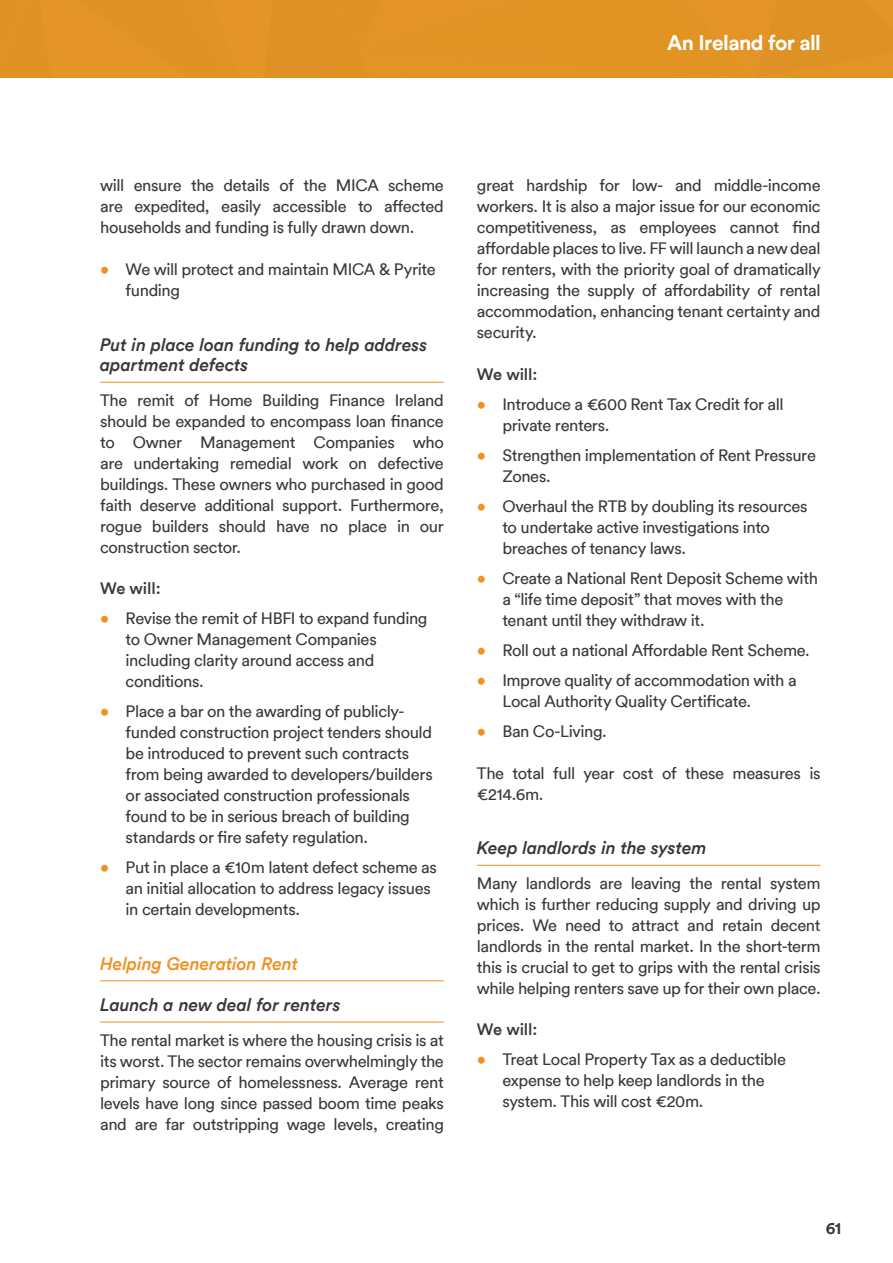
<style>
.page{position:relative;width:893px;height:1263px;background:#fff}
.page>*{position:absolute;margin:0;border:0;box-sizing:border-box;transform-origin:0 0}
.t1{font:700 21px "Circular Pro TT";letter-spacing:-.025em;color:#fff}
.Orange_-_Inline_Subt{font:italic 500 18px/20.2px "Circular Pro TT";letter-spacing:-.01em;color:#39393c}
.Orange_-_Inline_Subt-2{font:italic 500 18px "Circular Pro TT";letter-spacing:-.01em;color:#f09121}
.t2{font:16.5px/21px "Circular Pro TT";letter-spacing:-.025em;color:#39393c}
.Inline_Subtitle_-_H4{font:500 16.5px "Circular Pro TT";letter-spacing:-.005em;color:#39393c}
.t3{font:700 16.5px "Circular Pro TT";color:#39393c}
.s1{color:#f09121}
</style>
<div class="page">
<hr style="left:100px;top:382px;width:344px;height:1px;background:#f09121">
<hr style="left:100px;top:980px;width:344px;height:1px;background:#f09121">
<hr style="left:100px;top:1022px;width:344px;height:1px;background:#f09121">
<hr style="left:477px;top:865px;width:344px;height:1px;background:#f09121">
<div style="left:0;top:0;width:893px;height:77px;background:#e19324"></div>
<p class="t1" style="left:667px;top:28px;width:155px">An Ireland for all</p>
<p class="t2" style="left:100px;top:174px;width:345px;text-align:justify">will ensure the details of the MICA scheme are expedited, easily accessible to affected households and funding is fully drawn down.</p>
<p class="t2" style="left:126px;top:258px;width:312px;text-indent:-26px"><span class="s1">•</span> We will protect and maintain MICA &amp; Pyrite funding</p>
<p class="Orange_-_Inline_Subt" style="left:100px;top:334px;width:329px">Put in place loan funding to help address apartment defects</p>
<p class="t2" style="left:100px;top:389px;width:345px;text-align:justify">The remit of Home Building Finance Ireland should be expanded to encompass loan finance to Owner Management Companies who are undertaking remedial work on defective buildings. These owners who purchased in good faith deserve additional support. Furthermore, rogue builders should have no place in our construction sector.</p>
<p class="Inline_Subtitle_-_H4" style="left:100px;top:577px;width:62px">We will:</p>
<p class="t2" style="left:126px;top:607px;width:303px;text-indent:-26px"><span class="s1">•</span> Revise the remit of HBFI to expand funding to Owner Management Companies including clarity around access and conditions.</p>
<p class="t2" style="left:126px;top:700px;width:309px;text-indent:-26px"><span class="s1">•</span> Place a bar on the awarding of publicly&shy;funded construction project tenders should be introduced to prevent such contracts from being awarded to developers/builders or associated construction professionals found to be in serious breach of building standards or fire safety regulation.</p>
<p class="t2" style="left:126px;top:856px;width:313px;text-indent:-26px"><span class="s1">•</span> Put in place a €10m latent defect scheme as an initial allocation to address legacy issues in certain developments.</p>
<p class="Orange_-_Inline_Subt-2" style="left:100px;top:951px;width:200px">Helping Generation Rent</p>
<p class="Orange_-_Inline_Subt" style="left:100px;top:994px;width:242px">Launch a new deal for renters</p>
<p class="t2" style="left:100px;top:1029px;width:345px;text-align:justify">The rental market is where the housing crisis is at its worst. The sector remains overwhelmingly the primary source of homelessness. Average rent levels have long since passed boom time peaks and are far outstripping wage levels, creating</p>
<p class="t2" style="left:477px;top:174px;width:345px;text-align:justify">great hardship for low- and middle-income workers. It is also a major issue for our economic competitiveness, as employees cannot find affordable places to live. FF will launch a new deal for renters, with the priority goal of dramatically increasing the supply of affordability of rental accommodation, enhancing tenant certainty and security.</p>
<p class="Inline_Subtitle_-_H4" style="left:477px;top:363px;width:62px">We will:</p>
<p class="t2" style="left:502px;top:393px;width:283px;text-indent:-26px"><span class="s1">•</span> Introduce a €600 Rent Tax Credit for all private renters.</p>
<p class="t2" style="left:502px;top:444px;width:315px;text-indent:-26px"><span class="s1">•</span> Strengthen implementation of Rent Pressure<br>Zones.</p>
<p class="t2" style="left:502px;top:495px;width:307px;text-indent:-26px"><span class="s1">•</span> Overhaul the RTB by doubling its resources to undertake active investigations into breaches of tenancy laws.</p>
<p class="t2" style="left:502px;top:567px;width:317px;text-indent:-26px"><span class="s1">•</span> Create a National Rent Deposit Scheme with a “life time deposit” that moves with the tenant until they withdraw it.</p>
<p class="t2" style="left:477px;top:639px;width:334px"><span class="s1">•</span> Roll out a national Affordable Rent Scheme.</p>
<p class="t2" style="left:502px;top:669px;width:296px;text-indent:-26px"><span class="s1">•</span> Improve quality of accommodation with a<br>Local Authority Quality Certificate.</p>
<p class="t2" style="left:477px;top:720px;width:131px"><span class="s1">•</span> Ban Co-Living.</p>
<p class="t2" style="left:477px;top:762px;width:345px">The total full year cost of these measures is €214.6m.</p>
<p class="Orange_-_Inline_Subt" style="left:477px;top:837px;width:232px">Keep landlords in the system</p>
<p class="t2" style="left:477px;top:872px;width:345px;text-align:justify">Many landlords are leaving the rental system which is further reducing supply and driving up prices. We need to attract and retain decent landlords in the rental market. In the short-term this is crucial to get to grips with the rental crisis while helping renters save up for their own place.</p>
<p class="Inline_Subtitle_-_H4" style="left:477px;top:1018px;width:62px">We will:</p>
<p class="t2" style="left:502px;top:1048px;width:285px;text-indent:-26px"><span class="s1">•</span> Treat Local Property Tax as a deductible expense to help keep landlords in the system. This will cost €20m.</p>
<p class="t3" style="left:826px;top:1216px;width:17px">61</p>
</div>
